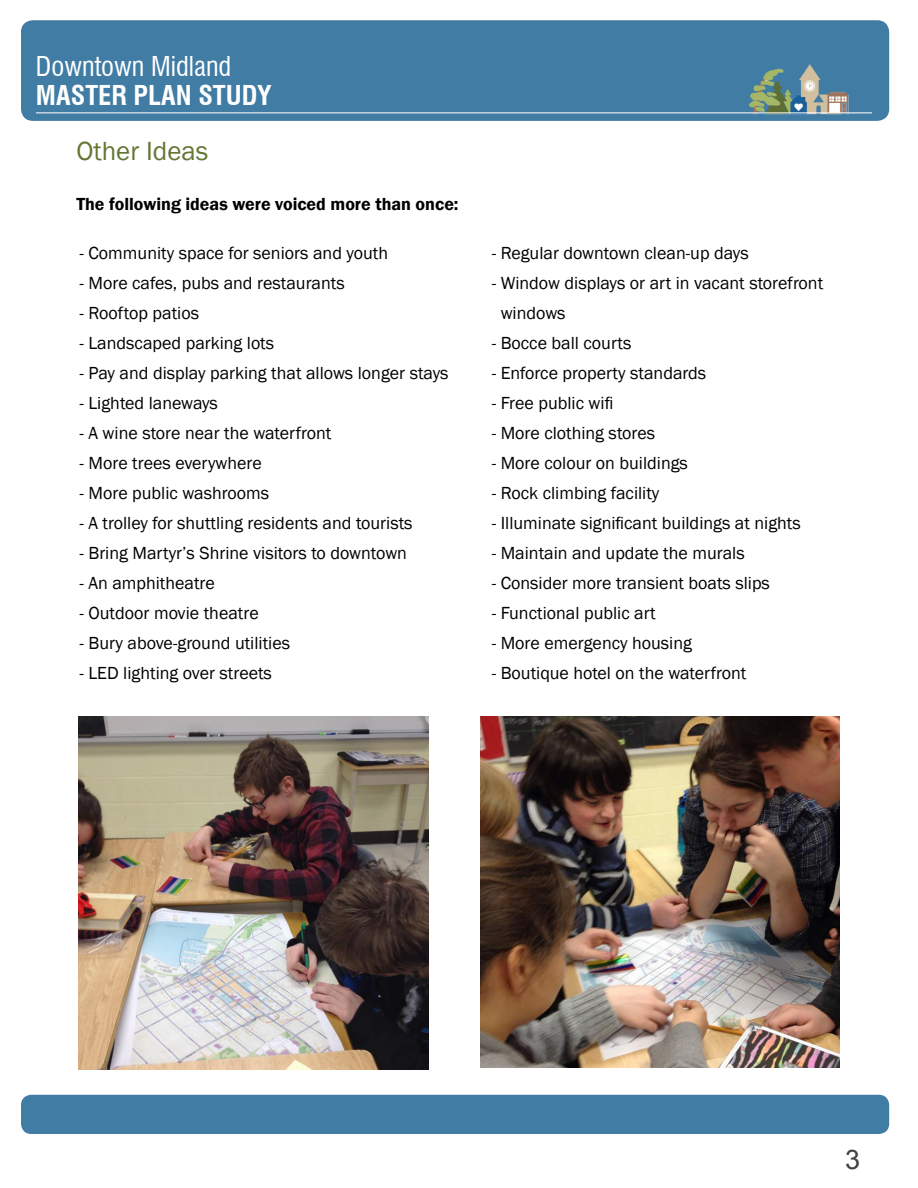
<style>
.page{position:relative;width:918px;height:1188px;background:#fff}
.page>*{position:absolute;margin:0;border:0;box-sizing:border-box;transform-origin:0 0}
.t1{font:27px "Franklin Gothic";color:#627734}
.t2{font:27px "Arial";color:#414042}
.t3{font:condensed 26.7px "Swiss 721 BT";color:#fff}
.t4{font:700 condensed 26.7px "Swiss 721 BT";color:#fff}
.t5{font:18px/30px "Franklin Gothic";color:#000}
.t6{font:600 18px "Franklin Gothic";color:#000}
</style>
<div class="page">
<div style="left:21px;top:1095px;width:868px;height:39px;background:#407ca4;border-radius:10px"></div>
<div style="left:21px;top:20px;width:868px;height:101px;background:#407ca4;border-radius:12px"></div>
<img style="left:728px;top:64px;width:136px;height:50px">
<hr style="left:36px;top:112px;width:836px;height:1px;background:#fff">
<img style="left:481px;top:716px;width:358px;height:352px">
<img style="left:78px;top:716px;width:350px;height:353px">
<h2 class="t3" style="left:36px;top:50px;width:197px">Downtown Midland</h2>
<h2 class="t4" style="left:36px;top:79px;width:237px">MASTER PLAN STUDY</h2>
<h1 class="t1" style="left:76px;top:134px;width:133px">Other Ideas</h1>
<p class="t6" style="left:76px;top:193px;width:384px">The following ideas were voiced more than once:</p>
<p class="t5" style="left:80px;top:238px;width:310px">- Community space for seniors and youth</p>
<p class="t5" style="left:80px;top:268px;width:267px">- More cafes, pubs and restaurants</p>
<p class="t5" style="left:80px;top:298px;width:121px">- Rooftop patios</p>
<p class="t5" style="left:80px;top:328px;width:196px">- Landscaped parking lots</p>
<p class="t5" style="left:80px;top:358px;width:371px">- Pay and display parking that allows longer stays</p>
<p class="t5" style="left:80px;top:388px;width:140px">- Lighted laneways</p>
<p class="t5" style="left:80px;top:418px;width:253px">- A wine store near the waterfront</p>
<p class="t5" style="left:80px;top:448px;width:184px">- More trees everywhere</p>
<p class="t5" style="left:80px;top:478px;width:191px">- More public washrooms</p>
<p class="t5" style="left:80px;top:508px;width:335px">- A trolley for shuttling residents and tourists</p>
<p class="t5" style="left:80px;top:538px;width:329px">- Bring Martyr’s Shrine visitors to downtown</p>
<p class="t5" style="left:80px;top:568px;width:137px">- An amphitheatre</p>
<p class="t5" style="left:80px;top:598px;width:181px">- Outdoor movie theatre</p>
<p class="t5" style="left:80px;top:628px;width:212px">- Bury above-ground utilities</p>
<p class="t5" style="left:80px;top:658px;width:194px">- LED lighting over streets</p>
<p class="t5" style="left:492px;top:238px;width:259px">- Regular downtown clean-up days</p>
<p class="t5" style="left:501px;top:268px;width:324px;text-indent:-9px">- Window displays or art in vacant storefront windows</p>
<p class="t5" style="left:492px;top:328px;width:141px">- Bocce ball courts</p>
<p class="t5" style="left:492px;top:358px;width:216px">- Enforce property standards</p>
<p class="t5" style="left:492px;top:388px;width:123px">- Free public wifi</p>
<p class="t5" style="left:492px;top:418px;width:165px">- More clothing stores</p>
<p class="t5" style="left:492px;top:448px;width:198px">- More colour on buildings</p>
<p class="t5" style="left:492px;top:478px;width:169px">- Rock climbing facility</p>
<p class="t5" style="left:492px;top:508px;width:311px">- Illuminate significant buildings at nights</p>
<p class="t5" style="left:492px;top:538px;width:255px">- Maintain and update the murals</p>
<p class="t5" style="left:492px;top:568px;width:280px">- Consider more transient boats slips</p>
<p class="t5" style="left:492px;top:598px;width:166px">- Functional public art</p>
<p class="t5" style="left:492px;top:628px;width:202px">- More emergency housing</p>
<p class="t5" style="left:492px;top:658px;width:256px">- Boutique hotel on the waterfront</p>
<h1 class="t2" style="left:845px;top:1141px;width:17px">3</h1>
</div>
